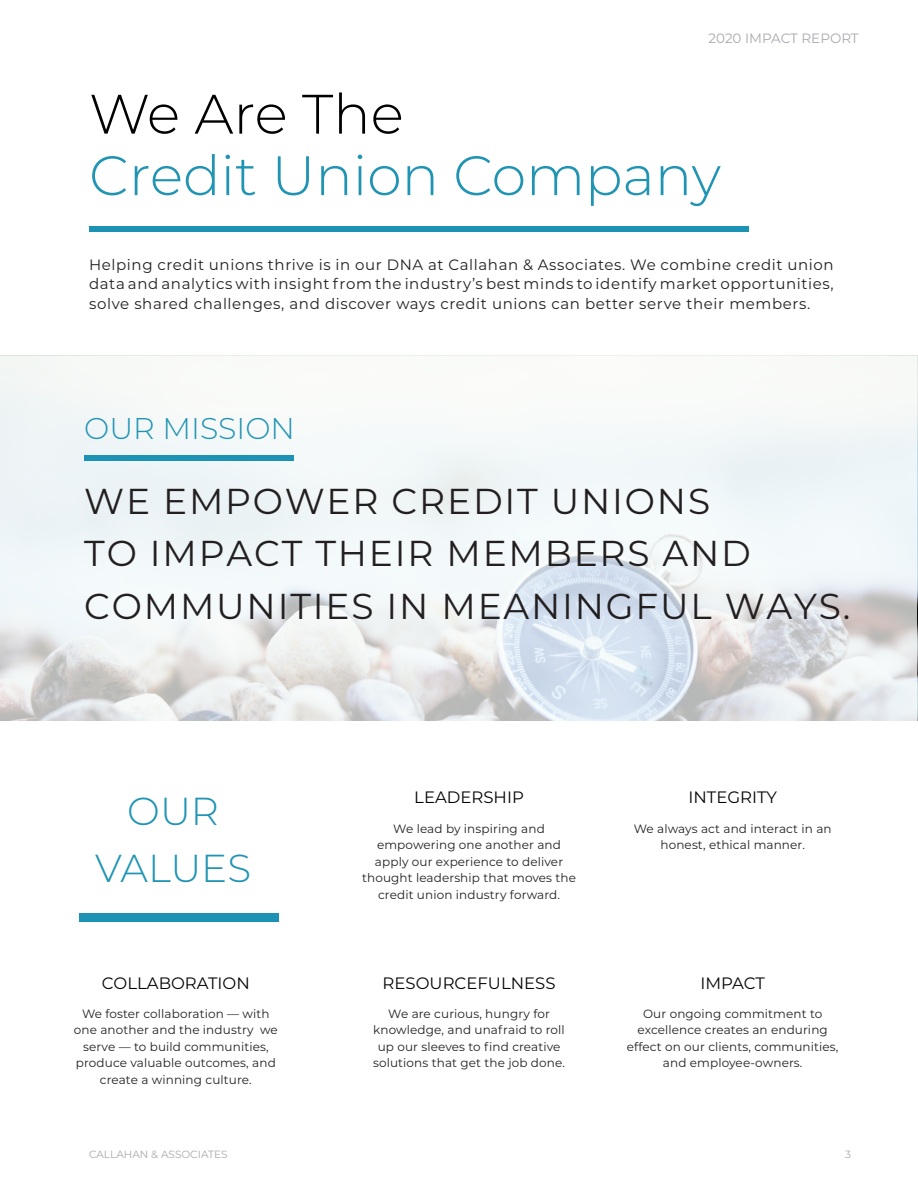
<style>
.page{position:relative;width:918px;height:1188px;background:#fff}
.page>*{position:absolute;margin:0;border:0;box-sizing:border-box;transform-origin:0 0}
.t1{font:300 55.5px/61.5px "Montserrat";color:#2094b3}
.t2{font:300 39px/57px "Montserrat";color:#2094b3;text-align:center}
.t3{font:36px/52.5px "Montserrat";letter-spacing:.05em;color:#231f20}
.t4{font:300 30px "Montserrat";color:#2094b3}
.Sub_Heading{font:16.5px "Montserrat";color:#040503}
.t5{font:15px/19.5px "Montserrat";letter-spacing:.04em;color:#231f20;text-align:justify}
.t6{font:13.5px "Montserrat";color:#a8a9ad}
.t7{font:12px/16.5px "Montserrat";letter-spacing:.01em;color:#231f20;text-align:center}
.t8{font:10.5px "Montserrat";color:#a8a9ad}
.s1{color:#000}
</style>
<div class="page">
<svg style="left:1px;top:356px;width:916px;height:364px;fill:#f1f6f7"></svg>
<div style="left:84px;top:455px;width:210px;height:5px;background:#1c93b5"></div>
<div style="left:79px;top:913px;width:199px;height:9px;background:#1c93b5"></div>
<div style="left:89px;top:226px;width:660px;height:5px;background:#1c93b5"></div>
<p class="t6" style="left:708px;top:29px;width:152px">2020 IMPACT REPORT</p>
<p class="t1" style="left:89px;top:81px;width:633px"><span class="s1">We Are The<br></span>Credit Union Company</p>
<p class="t5" style="left:89px;top:254px;width:746px">Helping credit unions thrive is in our DNA at Callahan &amp; Associates. We combine credit union data and analytics with insight from the industry’s best minds to identify market opportunities, solve shared challenges, and discover ways credit unions can better serve their members.</p>
<p class="t4" style="left:84px;top:408px;width:212px">OUR MISSION</p>
<p class="t3" style="left:84px;top:473px;width:768px">WE EMPOWER CREDIT UNIONS<br>TO IMPACT THEIR MEMBERS AND<br>COMMUNITIES IN MEANINGFUL WAYS.</p>
<p class="t2" style="left:95px;top:782px;width:157px">OUR<br>VALUES</p>
<p class="Sub_Heading" style="left:102px;top:971px;width:149px">COLLABORATION</p>
<p class="t7" style="left:74px;top:1005px;width:205px">We foster collaboration — with one another and the industry we serve — to build communities, produce valuable outcomes, and create a winning culture.</p>
<p class="Sub_Heading" style="left:414px;top:786px;width:111px">LEADERSHIP</p>
<p class="t7" style="left:362px;top:820px;width:215px">We lead by inspiring and empowering one another and apply our experience to deliver thought leadership that moves the credit union industry forward.</p>
<p class="Sub_Heading" style="left:383px;top:971px;width:174px">RESOURCEFULNESS</p>
<p class="t7" style="left:373px;top:1005px;width:193px">We are curious, hungry for knowledge, and unafraid to roll up our sleeves to find creative solutions that get the job done.</p>
<p class="Sub_Heading" style="left:689px;top:786px;width:90px">INTEGRITY</p>
<p class="t7" style="left:634px;top:820px;width:199px">We always act and interact in an honest, ethical manner.</p>
<p class="Sub_Heading" style="left:700px;top:971px;width:66px">IMPACT</p>
<p class="t7" style="left:627px;top:1005px;width:213px">Our ongoing commitment to excellence creates an enduring effect on our clients, communities, and employee-owners.</p>
<p class="t8" style="left:89px;top:1147px;width:140px">CALLAHAN &amp; ASSOCIATES</p>
<p class="t8" style="left:845px;top:1147px;width:7px">3</p>
</div>
